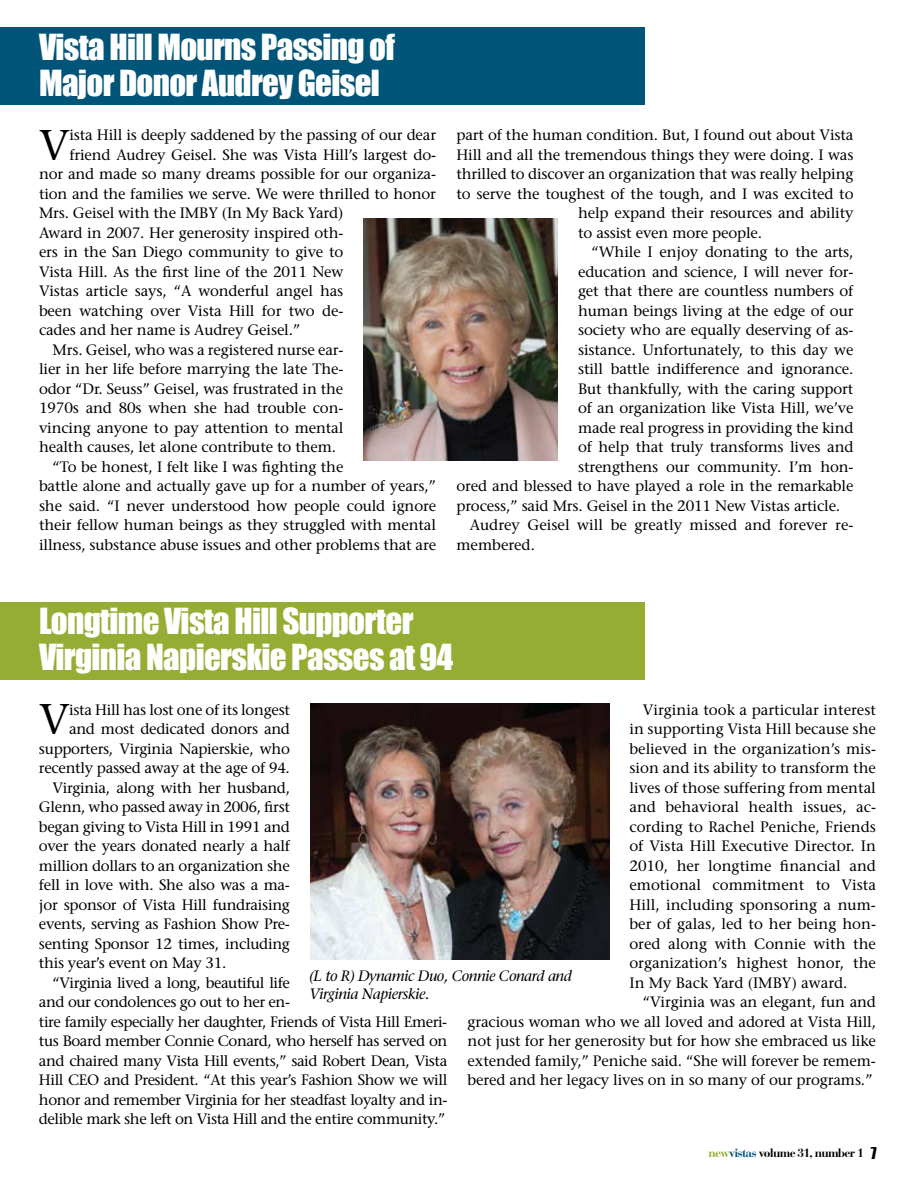
<style>
.page{position:relative;width:918px;height:1188px;background:#fff}
.page>*{position:absolute;margin:0;border:0;box-sizing:border-box;transform-origin:0 0}
.t1{font:42.9px "Stone Serif";color:#000}
.t2{font:33px/36px "Impact";letter-spacing:-.02em;color:#fff}
.t3{font:15px/19.5px "Stone Serif";letter-spacing:-.01em;color:#000;text-align:justify}
.t4{font:15px "Stone Serif";letter-spacing:-.03em;color:#000}
.t5{font:italic 15px/18px "Stone Serif";letter-spacing:-.03em;color:#000}
.t6{font:700 12px "Bauer Bodoni";letter-spacing:-.06em;color:#000}
.s1{color:#96ad33}
.s2{color:#005478}
.s3{font-family:"Impact";font-weight:400;font-size:15px}
</style>
<div class="page">
<div style="left:0;top:27px;width:645px;height:78px;background:#005478"></div>
<div style="left:0;top:602px;width:645px;height:78px;background:#96ad33"></div>
<img style="left:310px;top:703px;width:299px;height:256px">
<img style="left:364px;top:218px;width:194px;height:242px">
<h2 class="t2" style="left:39px;top:28px;width:357px">Vista Hill Mourns Passing of<br>Major Donor Audrey Geisel</h2>
<h1 class="t1" style="left:39px;top:119px;width:32px">V</h1>
<p class="t3" style="left:69px;top:125px;width:368px">ista Hill is deeply saddened by the passing of our dear</p>
<p class="t3" style="left:69px;top:145px;width:368px">friend Audrey Geisel. She was Vista Hill’s largest do-</p>
<p class="t3" style="left:39px;top:164px;width:399px">nor and made so many dreams possible for our organiza-</p>
<p class="t3" style="left:39px;top:184px;width:399px">tion and the families we serve. We were thrilled to honor</p>
<p class="t3" style="left:39px;top:203px;width:306px">Mrs. Geisel with the IMBY (In My Back Yard)</p>
<p class="t3" style="left:39px;top:223px;width:306px">Award in 2007. Her generosity inspired oth-</p>
<p class="t3" style="left:39px;top:242px;width:306px">ers in the San Diego community to give to</p>
<p class="t3" style="left:39px;top:262px;width:306px">Vista Hill. As the first line of the 2011 New</p>
<p class="t3" style="left:39px;top:281px;width:306px">Vistas article says, “A wonderful angel has</p>
<p class="t3" style="left:39px;top:301px;width:306px">been watching over Vista Hill for two de-</p>
<p class="t3" style="left:39px;top:320px;width:263px">cades and her name is Audrey Geisel. ”</p>
<p class="t3" style="left:53px;top:340px;width:292px">Mrs. Geisel, who was a registered nurse ear-</p>
<p class="t3" style="left:39px;top:359px;width:306px">lier in her life before marrying the late The-</p>
<p class="t3" style="left:39px;top:379px;width:306px">odor “Dr. Seuss” Geisel, was frustrated in the</p>
<p class="t3" style="left:39px;top:398px;width:306px">1970s and 80s when she had trouble con-</p>
<p class="t3" style="left:39px;top:418px;width:306px">vincing anyone to pay attention to mental</p>
<p class="t3" style="left:39px;top:437px;width:296px">health causes, let alone contribute to them.</p>
<p class="t3" style="left:53px;top:457px;width:292px">“To be honest, I felt like I was fighting the</p>
<p class="t3" style="left:39px;top:476px;width:399px">battle alone and actually gave up for a number of years,”</p>
<p class="t3" style="left:39px;top:496px;width:399px">she said. “I never understood how people could ignore</p>
<p class="t3" style="left:39px;top:515px;width:399px">their fellow human beings as they struggled with mental</p>
<p class="t3" style="left:39px;top:535px;width:399px">illness, substance abuse issues and other problems that are</p>
<p class="t3" style="left:456px;top:125px;width:399px">part of the human condition. But, I found out about Vista</p>
<p class="t3" style="left:456px;top:145px;width:399px">Hill and all the tremendous things they were doing. I was</p>
<p class="t3" style="left:456px;top:164px;width:399px">thrilled to discover an organization that was really helping</p>
<p class="t3" style="left:456px;top:184px;width:399px">to serve the toughest of the tough, and I was excited to</p>
<p class="t3" style="left:578px;top:203px;width:277px">help expand their resources and ability</p>
<p class="t3" style="left:578px;top:223px;width:183px">to assist even more people.</p>
<p class="t3" style="left:592px;top:242px;width:263px">“While I enjoy donating to the arts,</p>
<p class="t3" style="left:578px;top:262px;width:277px">education and science, I will never for-</p>
<p class="t3" style="left:578px;top:281px;width:277px">get that there are countless numbers of</p>
<p class="t3" style="left:578px;top:301px;width:277px">human beings living at the edge of our</p>
<p class="t3" style="left:578px;top:320px;width:277px">society who are equally deserving of as-</p>
<p class="t3" style="left:578px;top:340px;width:277px">sistance. Unfortunately, to this day we</p>
<p class="t3" style="left:578px;top:359px;width:275px">still battle indifference and ignorance.</p>
<p class="t3" style="left:578px;top:379px;width:277px">But thankfully, with the caring support</p>
<p class="t3" style="left:578px;top:398px;width:277px">of an organization like Vista Hill, we’ve</p>
<p class="t3" style="left:578px;top:418px;width:277px">made real progress in providing the kind</p>
<p class="t3" style="left:578px;top:437px;width:277px">of help that truly transforms lives and</p>
<p class="t3" style="left:578px;top:457px;width:277px">strengthens our community. I’m hon-</p>
<p class="t3" style="left:456px;top:476px;width:399px">ored and blessed to have played a role in the remarkable</p>
<p class="t3" style="left:456px;top:496px;width:383px">process,” said Mrs. Geisel in the 2011 New Vistas article.</p>
<p class="t3" style="left:470px;top:515px;width:385px">Audrey Geisel will be greatly missed and forever re-</p>
<p class="t3" style="left:456px;top:535px;width:78px">membered.</p>
<h2 class="t2" style="left:39px;top:602px;width:416px">Longtime Vista Hill Supporter<br>Virginia Napierskie Passes at 94</h2>
<h1 class="t1" style="left:39px;top:693px;width:32px">V</h1>
<p class="t3" style="left:69px;top:700px;width:222px">ista Hill has lost one of its longest</p>
<p class="t3" style="left:629px;top:700px;width:248px;text-indent:14px">Virginia took a particular interest in supporting Vista Hill because she believed in the organization’s mis&shy;sion and its ability to transform the lives of those suffering from mental and behavioral health issues, ac&shy;cording to Rachel Peniche, Friends of Vista Hill Executive Director. In 2010, her longtime financial and emotional commitment to Vista Hill, including sponsoring a num&shy;ber of galas, led to her being hon&shy;ored along with Connie with the organization’s highest honor, the In My Back Yard (IMBY) award.</p>
<p class="t3" style="left:468px;top:992px;width:410px;text-indent:175px">“Virginia was an elegant, fun and gracious woman who we all loved and adored at Vista Hill, not just for her generosity but for how she embraced us like extended family,” Peniche said. “She will forever be remem&shy;bered and her legacy lives on in so many of our programs. ”</p>
<p class="t3" style="left:69px;top:719px;width:222px">and most dedicated donors and</p>
<p class="t3" style="left:39px;top:739px;width:252px">supporters, Virginia Napierskie, who</p>
<p class="t3" style="left:39px;top:758px;width:250px">recently passed away at the age of 94.</p>
<p class="t3" style="left:52px;top:778px;width:239px">Virginia, along with her husband,</p>
<p class="t3" style="left:39px;top:797px;width:253px">Glenn, who passed away in 2006, first</p>
<p class="t3" style="left:39px;top:817px;width:252px">began giving to Vista Hill in 1991 and</p>
<p class="t3" style="left:39px;top:836px;width:252px">over the years donated nearly a half</p>
<p class="t3" style="left:39px;top:856px;width:252px">million dollars to an organization she</p>
<p class="t3" style="left:39px;top:875px;width:252px">fell in love with. She also was a ma-</p>
<p class="t3" style="left:39px;top:895px;width:253px">jor sponsor of Vista Hill fundraising</p>
<p class="t3" style="left:39px;top:914px;width:252px">events, serving as Fashion Show Pre-</p>
<p class="t3" style="left:39px;top:934px;width:253px">senting Sponsor 12 times, including</p>
<p class="t3" style="left:39px;top:953px;width:187px">this year’s event on May 31.</p>
<p class="t4" style="left:52px;top:973px;width:239px">“Virginia lived a long, beautiful life</p>
<p class="t4" style="left:39px;top:993px;width:253px">and our condolences go out to her en-</p>
<p class="t4" style="left:39px;top:1012px;width:410px">tire family especially her daughter, Friends of Vista Hill Emeri-</p>
<p class="t4" style="left:39px;top:1032px;width:410px">tus Board member Connie Conard, who herself has served on</p>
<p class="t4" style="left:39px;top:1051px;width:410px">and chaired many Vista Hill events,” said Robert Dean, Vista</p>
<p class="t4" style="left:39px;top:1071px;width:410px">Hill CEO and President. “At this year’s Fashion Show we will</p>
<p class="t4" style="left:39px;top:1090px;width:410px">honor and remember Virginia for her steadfast loyalty and in-</p>
<p class="t4" style="left:39px;top:1110px;width:408px">delible mark she left on Vista Hill and the entire community. ”</p>
<p class="t5" style="left:309px;top:967px;width:264px">(L to R) Dynamic Duo, Connie Conard and<br>Virginia Napierskie.</p>
<p class="t6" style="left:709px;top:1146px;width:170px"><span class="s1">new</span><span class="s2">vistas</span> volume 31, number 1 <span class="s3">7</span></p>
</div>
